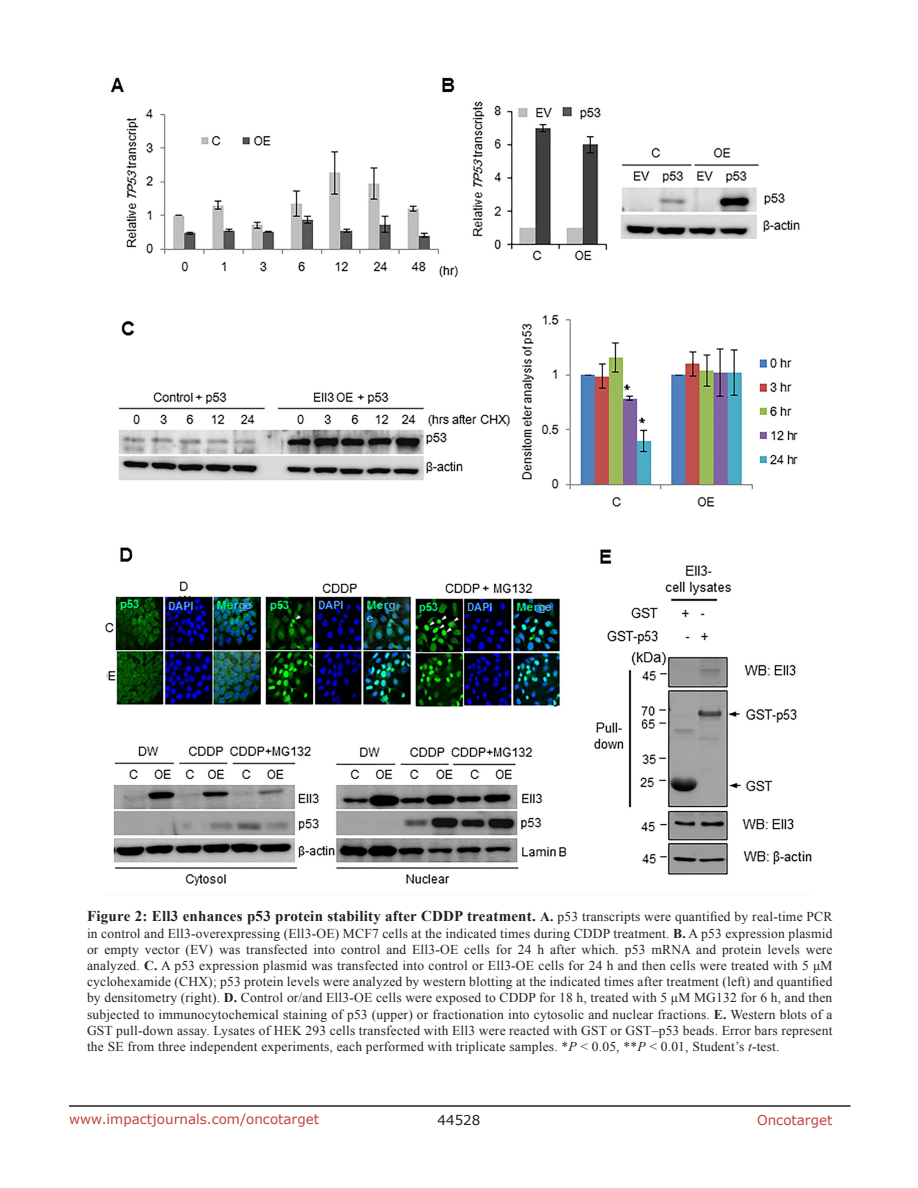
<style>
.page{position:relative;width:918px;height:1188px;background:#fff}
.page>*{position:absolute;margin:0;border:0;box-sizing:border-box;transform-origin:0 0}
.FigureText{font:700 15px "Times New Roman";letter-spacing:.015em;color:#231f20}
.FigureText-2{font:13.5px/16.2px "Times New Roman";letter-spacing:.015em;color:#231f20;text-align:justify}
.t1{font:13.5px "Verdana";color:#c24141}
.t2{font:13.5px "Verdana";color:#231f20}
.s1{font-size:13.5px}
.s2{font-weight:400;font-size:13.5px}
.s3{font-weight:700}
.s4{font-style:italic}
</style>
<div class="page">
<hr style="left:69px;top:1105px;width:781px;height:2px;background:#231f20">
<img style="left:105px;top:77px;width:707px;height:809px">
<p class="FigureText" style="left:87px;top:906px;width:747px">Figure 2: Ell3 enhances p53 protein stability after CDDP treatment. <span class="s1">A.</span> <span class="s2">p53 transcripts were quantified by real-time PCR</span></p>
<p class="FigureText-2" style="left:87px;top:925px;width:747px">in control and Ell3-overexpressing (Ell3-OE) MCF7 cells at the indicated times during CDDP treatment. <span class="s3">B.</span> A p53 expression plasmid or empty vector (EV) was transfected into control and Ell3-OE cells for 24 h after which. p53 mRNA and protein levels were analyzed. <span class="s3">C.</span> A p53 expression plasmid was transfected into control or Ell3-OE cells for 24 h and then cells were treated with 5 μM cyclohexamide (CHX); p53 protein levels were analyzed by western blotting at the indicated times after treatment (left) and quantified by densitometry (right). <span class="s3">D.</span> Control or/and Ell3-OE cells were exposed to CDDP for 18 h, treated with 5 μM MG132 for 6 h, and then subjected to immunocytochemical staining of p53 (upper) or fractionation into cytosolic and nuclear fractions. <span class="s3">E.</span> Western blots of a GST pull-down assay. Lysates of HEK 293 cells transfected with Ell3 were reacted with GST or GST–p53 beads. Error bars represent the SE from three independent experiments, each performed with triplicate samples. *<span class="s4">P</span> &lt; 0.05, **<span class="s4">P</span> &lt; 0.01, Student’s <span class="s4">t</span>-test.</p>
<p class="t1" style="left:69px;top:1110px;width:252px">www.impactjournals.com/oncotarget</p>
<p class="t2" style="left:438px;top:1111px;width:44px">44528</p>
<p class="t1" style="left:757px;top:1111px;width:77px">Oncotarget</p>
</div>
